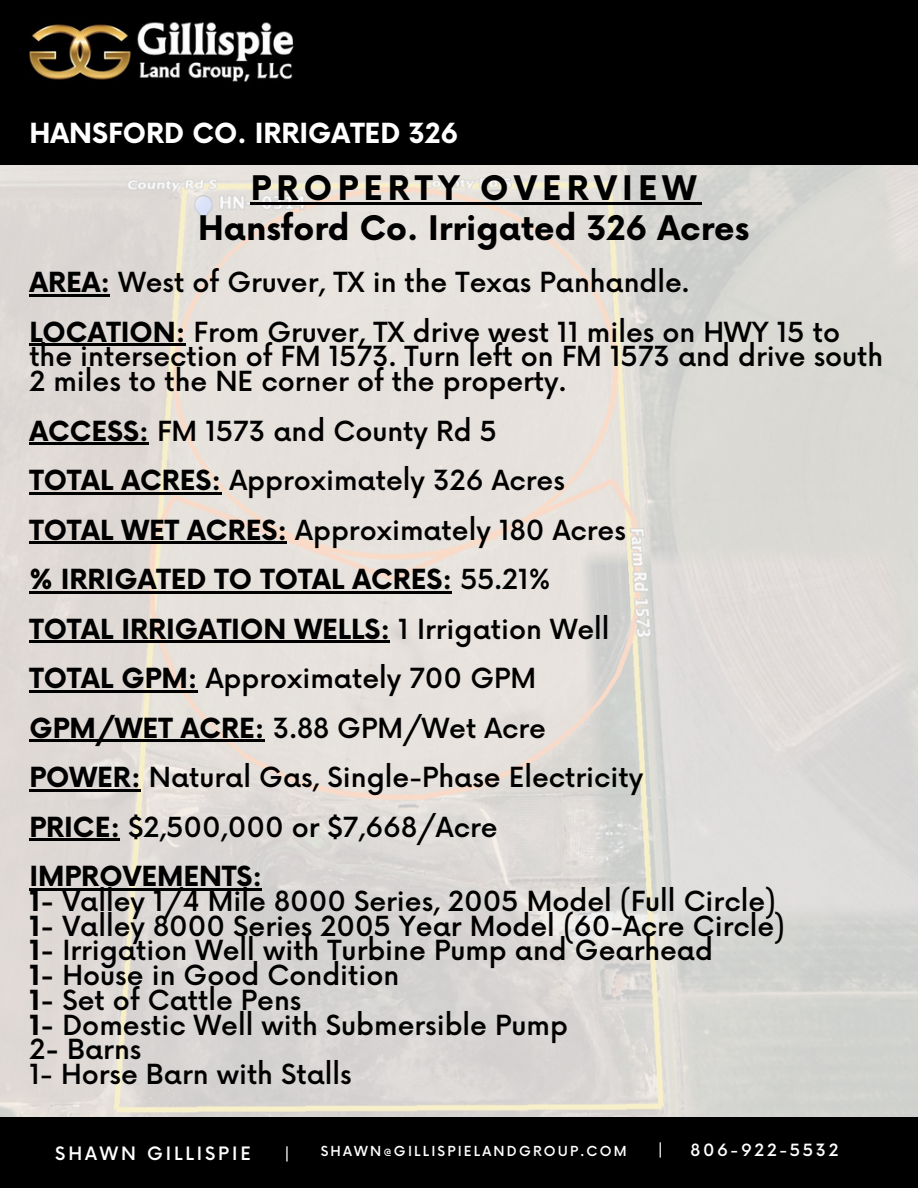
<style>
.page{position:relative;width:918px;height:1188px;background:#fff}
.page>*{position:absolute;margin:0;border:0;box-sizing:border-box;transform-origin:0 0}
.t1{font:700 33px "Now";color:#000}
.t2{font:700 33px "Now";letter-spacing:.16em;color:#000}
.t3{font:500 27px/24.8px "Now";color:#000}
.t4{font:700 27px "Now";color:#000}
.t5{font:700 27px "Now";color:#fff}
.t6{font:500 18px "Now";letter-spacing:.16em;color:#fff}
.t7{font:500 16.8px "Now";color:#fff}
.t8{font:500 16.5px "Now";letter-spacing:.16em;color:#fff}
.t9{font:500 13.5px "Now";letter-spacing:.16em;color:#fff}
.s1{font-weight:700}
.s2{font-weight:500}
</style>
<div class="page">
<img style="left:0;top:164px;width:918px;height:953px">
<div style="left:0;top:0;width:918px;height:164px;background:#000"></div>
<img style="left:29px;top:21px;width:265px;height:61px">
<hr style="left:29px;top:294px;width:81px;height:3px;background:#000">
<hr style="left:29px;top:344px;width:156px;height:2px;background:#000">
<hr style="left:29px;top:443px;width:110px;height:2px;background:#000">
<svg style="left:139px;top:443px;width:10px;height:2px"></svg>
<hr style="left:29px;top:492px;width:84px;height:3px;background:#000">
<hr style="left:113px;top:492px;width:108px;height:3px;background:#000">
<hr style="left:29px;top:542px;width:84px;height:2px;background:#000">
<hr style="left:113px;top:542px;width:174px;height:2px;background:#000">
<hr style="left:29px;top:591px;width:423px;height:3px;background:#000">
<hr style="left:29px;top:641px;width:84px;height:2px;background:#000">
<hr style="left:113px;top:641px;width:277px;height:2px;background:#000">
<hr style="left:29px;top:690px;width:84px;height:3px;background:#000">
<hr style="left:113px;top:690px;width:85px;height:3px;background:#000">
<hr style="left:29px;top:740px;width:236px;height:2px;background:#000">
<hr style="left:29px;top:789px;width:102px;height:3px;background:#000">
<svg style="left:131px;top:789px;width:10px;height:3px"></svg>
<hr style="left:29px;top:839px;width:81px;height:2px;background:#000">
<svg style="left:110px;top:839px;width:10px;height:2px"></svg>
<hr style="left:29px;top:888px;width:224px;height:3px;background:#000">
<svg style="left:253px;top:888px;width:9px;height:3px"></svg>
<div style="left:0;top:1117px;width:918px;height:71px;background:#000"></div>
<hr style="left:251px;top:202px;width:451px;height:3px;background:#000">
<p class="t5" style="left:29px;top:118px;width:431px">HANSFORD CO. IRRIGATED 326</p>
<h6 class="t2" style="left:251px;top:170px;width:447px">PROPERTY OVERVIEW</h6>
<p class="t1" style="left:198px;top:210px;width:553px">Hansford Co. Irrigated 326 Acres</p>
<h3 class="t3" style="left:29px;top:272px;width:662px"><span class="s1">AREA:</span> West of Gruver, TX in the Texas Panhandle.</h3>
<p class="t3" style="left:29px;top:321px;width:855px"><span class="s1">LOCATION:</span> From Gruver, TX drive west 11 miles on HWY 15 to the intersection of FM 1573. Turn left on FM 1573 and drive south<br>2 miles to the NE corner of the property.</p>
<h1 class="t3" style="left:29px;top:420px;width:469px"><span class="s1">ACCESS:</span> FM 1573 and County Rd 5</h1>
<h2 class="t3" style="left:29px;top:470px;width:537px"><span class="s1">TOTAL ACRES:</span> Approximately 326 Acres</h2>
<h4 class="t3" style="left:29px;top:519px;width:598px"><span class="s1">TOTAL WET ACRES:</span> Approximately 180 Acres</h4>
<h4 class="t4" style="left:29px;top:565px;width:523px">% IRRIGATED TO TOTAL ACRES: <span class="s2">55.21%</span></h4>
<h4 class="t4" style="left:29px;top:614px;width:582px">TOTAL IRRIGATION WELLS: <span class="s2">1 Irrigation Well</span></h4>
<h4 class="t3" style="left:29px;top:668px;width:508px"><span class="s1">TOTAL GPM:</span> Approximately 700 GPM</h4>
<h4 class="t3" style="left:29px;top:717px;width:518px"><span class="s1">GPM/WET ACRE:</span> 3.88 GPM/Wet Acre</h4>
<h3 class="t3" style="left:29px;top:767px;width:615px"><span class="s1">POWER:</span> Natural Gas, Single-Phase Electricity</h3>
<h4 class="t3" style="left:29px;top:816px;width:470px"><span class="s1">PRICE:</span> $2,500,000 or $7,668/Acre</h4>
<h4 class="t3" style="left:29px;top:866px;width:757px"><span class="s1">IMPROVEMENTS:<br>1-</span> Valley 1/4 Mile 8000 Series, 2005 Model (Full Circle)<br><span class="s1">1-</span> Valley 8000 Series 2005 Year Model (60-Acre Circle)<br><span class="s1">1-</span> Irrigation Well with Turbine Pump and Gearhead<br><span class="s1">1-</span> House in Good Condition<br><span class="s1">1-</span> Set of Cattle Pens<br><span class="s1">1-</span> Domestic Well with Submersible Pump<br>2<span class="s1">-</span> Barns<br>1- Horse Barn with Stalls</h4>
<h4 class="t6" style="left:55px;top:1144px;width:197px">SHAWN GILLISPIE</h4>
<h4 class="t7" style="left:285px;top:1144px;width:7px">|</h4>
<h4 class="t9" style="left:321px;top:1143px;width:307px">SHAWN@GILLISPIELANDGROUP.COM</h4>
<h5 class="t7" style="left:658px;top:1140px;width:7px">|</h5>
<h4 class="t8" style="left:691px;top:1141px;width:149px">806-922-5532</h4>
</div>
